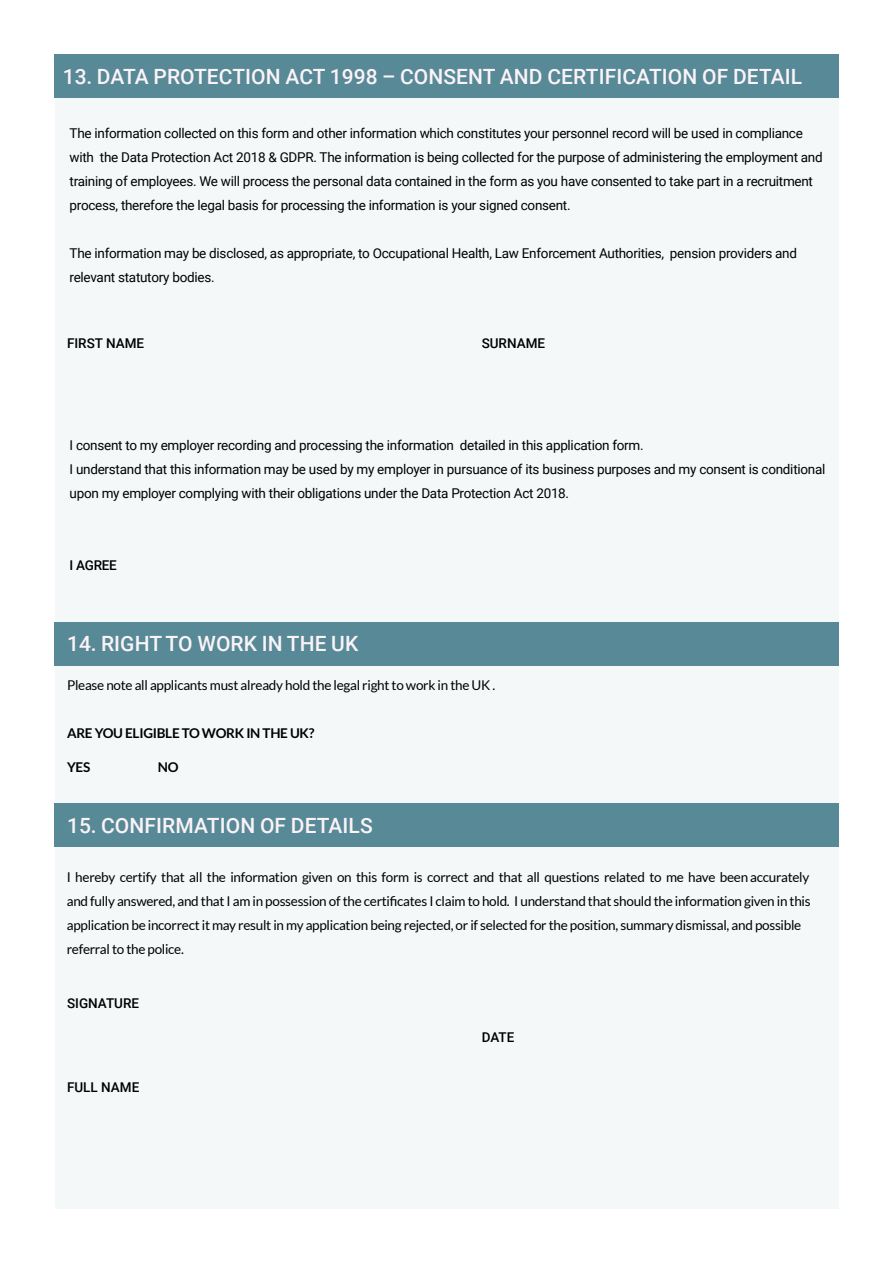
<style>
.page{position:relative;width:893px;height:1263px;background:#fff}
.page>*{position:absolute;margin:0;border:0;box-sizing:border-box;transform-origin:0 0}
.t1{font:500 21px "Roboto";letter-spacing:.005em;color:#faf3f7}
.t2{font:13.5px/24px "Roboto";letter-spacing:-.02em;color:#000}
.t3{font:13.5px/24px "Lato";letter-spacing:-.02em;color:#000}
.t4{font:500 13.5px "Roboto";color:#000}
.t5{font:700 13.5px "Lato";letter-spacing:-.02em;color:#000}
</style>
<div class="page">
<div style="left:55px;top:55px;width:784px;height:1154px;background:#f5f8f8"></div>
<div style="left:54px;top:54px;width:785px;height:44px;background:#588997"></div>
<div style="left:54px;top:622px;width:785px;height:43px;background:#588997"></div>
<div style="left:54px;top:803px;width:785px;height:44px;background:#588997"></div>
<h1 class="t1" style="left:63px;top:62px;width:741px">13. DATA PROTECTION ACT 1998 – CONSENT AND CERTIFICATION OF DETAIL</h1>
<p class="t2" style="left:70px;top:120px;width:755px">The information collected on this form and other information which constitutes your personnel record will be used in compliance with the Data Protection Act 2018 &amp; GDPR. The information is being collected for the purpose of administering the employment and training of employees. We will process the personal data contained in the form as you have consented to take part in a recruitment process, therefore the legal basis for processing the information is your signed consent.</p>
<p class="t2" style="left:70px;top:241px;width:729px">The information may be disclosed, as appropriate, to Occupational Health, Law Enforcement Authorities, pension providers and relevant statutory bodies.</p>
<p class="t4" style="left:67px;top:334px;width:79px">FIRST NAME</p>
<p class="t4" style="left:482px;top:334px;width:65px">SURNAME</p>
<p class="t2" style="left:70px;top:433px;width:757px">I consent to my employer recording and processing the information detailed in this application form.<br>I understand that this information may be used by my employer in pursuance of its business purposes and my consent is conditional upon my employer complying with their obligations under the Data Protection Act 2018.</p>
<p class="t4" style="left:70px;top:556px;width:49px">I AGREE</p>
<h1 class="t1" style="left:67px;top:629px;width:293px">14. RIGHT TO WORK IN THE UK</h1>
<p class="t3" style="left:67px;top:673px;width:430px">Please note all applicants must already hold the legal right to work in the UK .</p>
<p class="t5" style="left:67px;top:725px;width:249px">ARE YOU ELIGIBLE TO WORK IN THE UK?</p>
<p class="t5" style="left:67px;top:759px;width:25px">YES</p>
<p class="t5" style="left:158px;top:759px;width:22px">NO</p>
<h1 class="t1" style="left:67px;top:811px;width:307px">15. CONFIRMATION OF DETAILS</h1>
<p class="t3" style="left:67px;top:865px;width:745px">I hereby certify that all the information given on this form is correct and that all questions related to me have been accurately and fully answered, and that I am in possession of the certificates I claim to hold. I understand that should the information given in this application be incorrect it may result in my application being rejected, or if selected for the position, summary dismissal, and possible referral to the police.</p>
<p class="t4" style="left:67px;top:994px;width:74px">SIGNATURE</p>
<p class="t4" style="left:67px;top:1078px;width:74px">FULL NAME</p>
<p class="t4" style="left:482px;top:1028px;width:34px">DATE</p>
</div>
